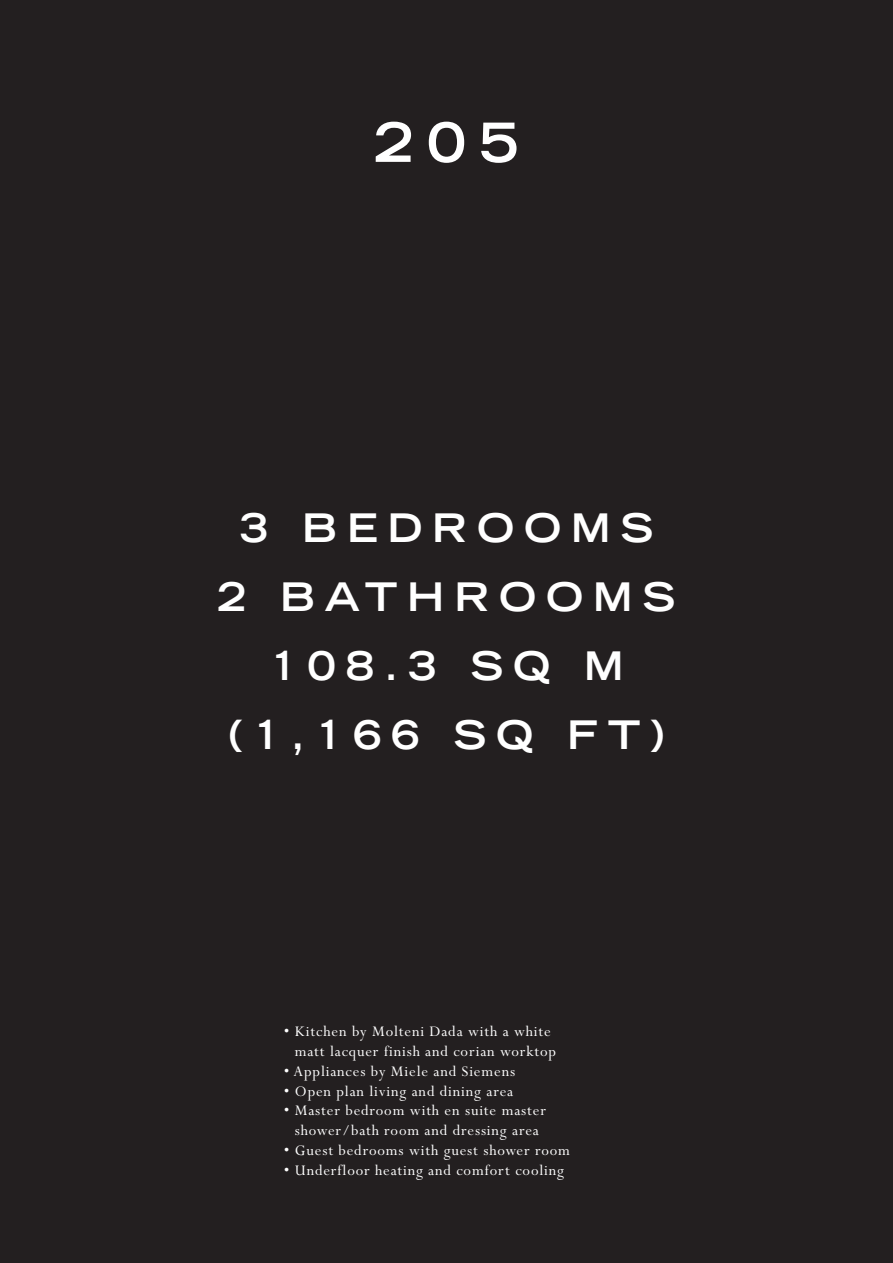
<style>
.page{position:relative;width:893px;height:1263px;background:#231f20}
.page>*{position:absolute;margin:0;border:0;box-sizing:border-box;transform-origin:0 0}
.t1{font:700 expanded 54px "Trade Gothic LT Std";color:#fff}
.t2{font:700 expanded 39.3px/68.8px "Trade Gothic LT Std";letter-spacing:.25em;color:#fff;text-align:center}
.t3{font:16.5px/19.8px "Perpetua";letter-spacing:.05em;color:#fff}
</style>
<div class="page">
<p class="t1" style="left:375px;top:107px;width:145px">205</p>
<p class="t2" style="left:240px;top:493px;width:415px">3 BEDROOMS</p>
<p class="t2" style="left:218px;top:562px;width:459px">2 BATHROOMS<br>108.3 SQ M (1,166 SQ FT)</p>
<p class="t3" style="left:295px;top:1022px;width:263px;text-indent:-11px">• Kitchen by Molteni Dada with a white matt lacquer finish and corian worktop</p>
<p class="t3" style="left:284px;top:1062px;width:233px">• Appliances by Miele and Siemens</p>
<p class="t3" style="left:284px;top:1082px;width:231px">• Open plan living and dining area</p>
<p class="t3" style="left:284px;top:1101px;width:264px;text-align:center">• Master bedroom with en suite master shower/bath room and dressing area</p>
<p class="t3" style="left:284px;top:1141px;width:288px">• Guest bedrooms with guest shower room</p>
<p class="t3" style="left:284px;top:1161px;width:282px">• Underfloor heating and comfort cooling</p>
</div>
